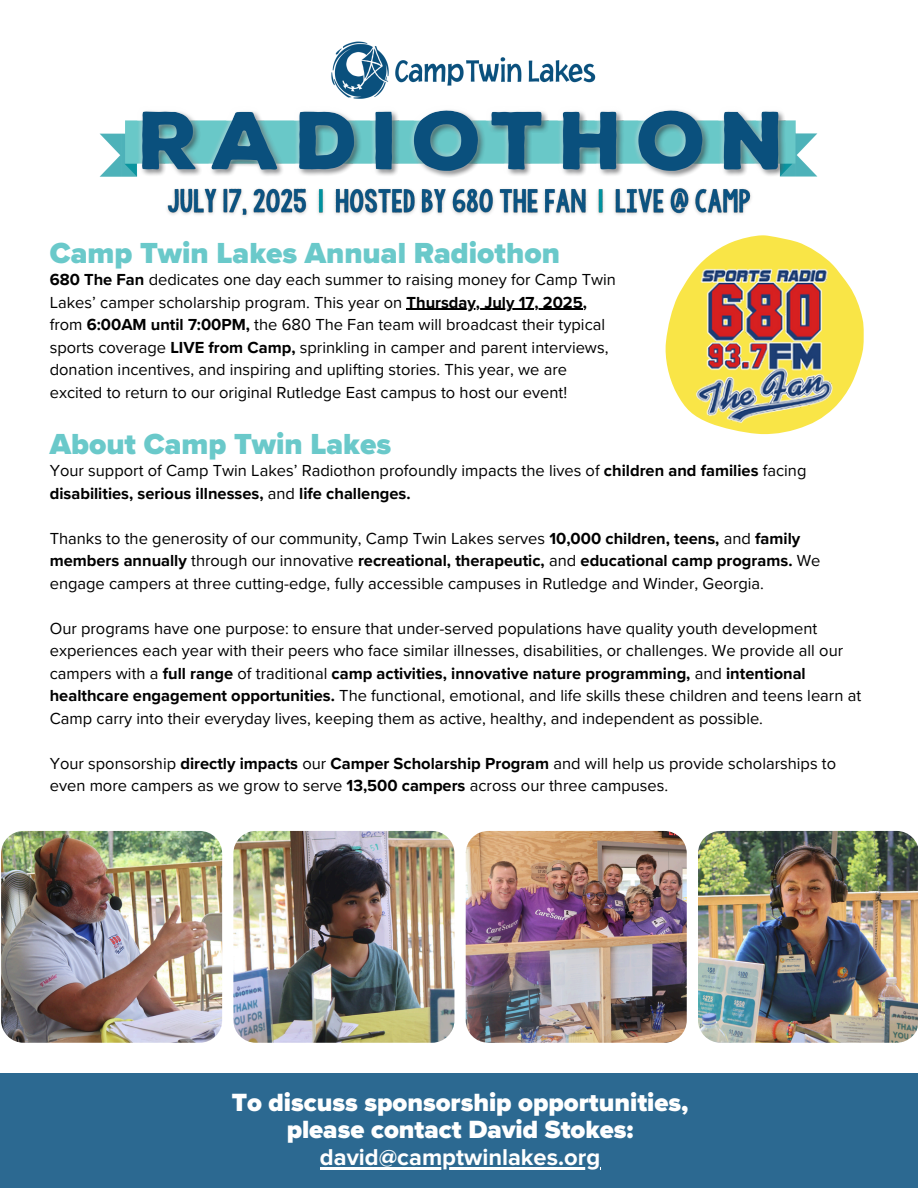
<style>
.page{position:relative;width:918px;height:1188px;background:#fff}
.page>*{position:absolute;margin:0;border:0;box-sizing:border-box;transform-origin:0 0}
.t1{font:900 30px "Proxima Nova";color:#6ac9ca}
.t2{font:900 25.8px/27px "Proxima Nova";color:#fff;text-align:center}
.t3{font:700 23.7px "Proxima Nova";color:#fff}
.t4{font:16.5px/22.5px "Proxima Nova";color:#000}
.s1{font-weight:700}
</style>
<div class="page">
<img style="left:1px;top:831px;width:221px;height:211px;border-radius:22px">
<img style="left:234px;top:831px;width:220px;height:211px;border-radius:22px">
<img style="left:466px;top:831px;width:221px;height:211px;border-radius:22px">
<img style="left:699px;top:831px;width:219px;height:211px;border-radius:22px">
<img style="left:99px;top:41px;width:719px;height:136px">
<img style="left:167px;top:188px;width:584px;height:29px">
<div style="left:0;top:1073px;width:918px;height:115px;background:#2c6991"></div>
<svg style="left:665px;top:235px;width:199px;height:199px"></svg>
<img style="left:695px;top:267px;width:138px;height:158px">
<hr style="left:407px;top:309px;width:176px;height:1px;background:#000">
<hr style="left:320px;top:1167px;width:280px;height:2px;background:#fff">
<p class="t1" style="left:50px;top:235px;width:512px">Camp Twin Lakes Annual Radiothon</p>
<p class="t4" style="left:50px;top:269px;width:568px"><span class="s1">680 The Fan</span> dedicates one day each summer to raising money for Camp Twin<br>Lakes’ camper scholarship program. This year on <span class="s1">Thursday, July 17, 2025,</span></p>
<h2 class="t4" style="left:50px;top:314px;width:560px">from <span class="s1">6:00AM until 7:00PM,</span> the 680 The Fan team will broadcast their typical sports coverage <span class="s1">LIVE from Camp,</span> sprinkling in camper and parent interviews, donation incentives, and inspiring and uplifting stories. This year, we are excited to return to our original Rutledge East campus to host our event!</h2>
<p class="t1" style="left:50px;top:426px;width:343px">About Camp Twin Lakes</p>
<p class="t4" style="left:50px;top:460px;width:758px">Your support of Camp Twin Lakes’ Radiothon profoundly impacts the lives of <span class="s1">children and families</span> facing <span class="s1">disabilities, serious illnesses,</span> and <span class="s1">life challenges.</span></p>
<h2 class="t4" style="left:50px;top:527px;width:772px">Thanks to the generosity of our community, Camp Twin Lakes serves <span class="s1">10,000 children, teens,</span> and <span class="s1">family members annually</span> through our innovative <span class="s1">recreational, therapeutic,</span> and <span class="s1">educational camp programs.</span> We engage campers at three cutting-edge, fully accessible campuses in Rutledge and Winder, Georgia.</h2>
<p class="t4" style="left:50px;top:617px;width:813px">Our programs have one purpose: to ensure that under-served populations have quality youth development experiences each year with their peers who face similar illnesses, disabilities, or challenges. We provide all our campers with a <span class="s1">full range</span> of traditional <span class="s1">camp activities, innovative nature programming,</span> and <span class="s1">intentional healthcare engagement opportunities.</span> The functional, emotional, and life skills these children and teens learn at Camp carry into their everyday lives, keeping them as active, healthy, and independent as possible.</p>
<p class="t4" style="left:50px;top:752px;width:788px">Your sponsorship <span class="s1">directly impacts</span> our <span class="s1">Camper Scholarship Program</span> and will help us provide scholarships to even more campers as we grow to serve <span class="s1">13,500 campers</span> across our three campuses.</p>
<p class="t2" style="left:232px;top:1089px;width:458px">To discuss sponsorship opportunities, please contact David Stokes:</p>
<p class="t3" style="left:320px;top:1146px;width:282px">david@camptwinlakes.org</p>
</div>
